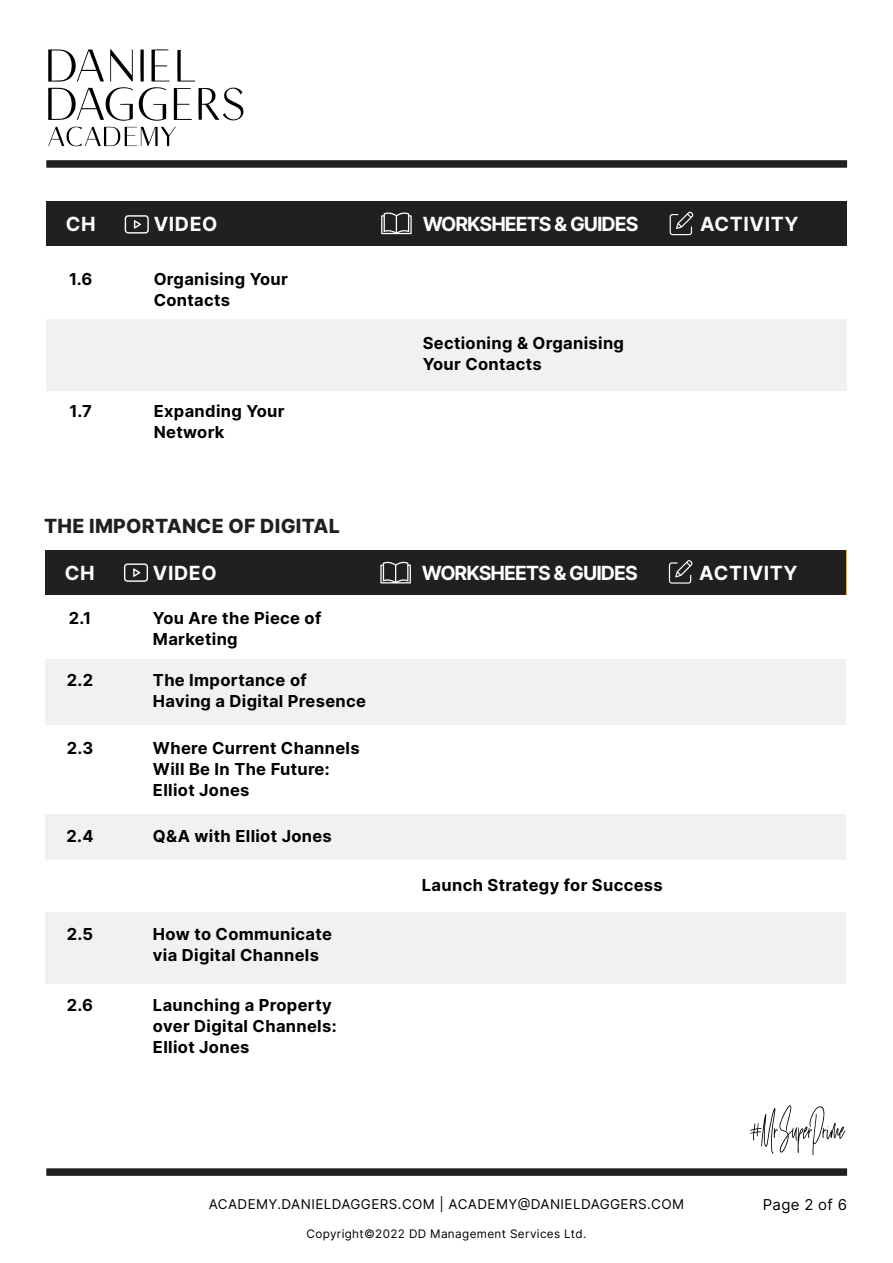
<style>
.page{position:relative;width:893px;height:1263px;background:#fff}
.page>*{position:absolute;margin:0;border:0;box-sizing:border-box;transform-origin:0 0}
.t1{font:700 19.5px "Inter";letter-spacing:-.05em;color:#fff}
.t2{font:800 19.5px "Inter";letter-spacing:.015em;color:#221f20}
.t3{font:700 19.5px "Inter";letter-spacing:.03em;color:#fff}
.t4{font:700 16.5px/21px "Inter";letter-spacing:.02em;color:#000}
.t5{font:15px "Inter";letter-spacing:.02em;color:#000}
.t6{font:13.5px "Inter";letter-spacing:.03em;color:#000}
.t7{font:11.7px "Inter";letter-spacing:.03em;color:#000}
</style>
<div class="page">
<div style="left:46px;top:319px;width:801px;height:72px;background:#f2f1ef"></div>
<div style="left:46px;top:201px;width:801px;height:45px;background:#221f20"></div>
<svg style="left:750px;top:1105px;width:95px;height:50px"></svg>
<svg style="left:48px;top:49px;width:196px;height:97px"></svg>
<div style="left:46px;top:160px;width:801px;height:8px;background:#221f20"></div>
<div style="left:46px;top:1168px;width:801px;height:8px;background:#221f20"></div>
<svg style="left:670px;top:211px;width:23px;height:24px"></svg>
<svg style="left:381px;top:212px;width:31px;height:22px"></svg>
<svg style="left:125px;top:215px;width:24px;height:19px"></svg>
<div style="left:46px;top:550px;width:800px;height:44px;background:#221f20"></div>
<div style="left:46px;top:660px;width:800px;height:65px;background:#f2f1ef"></div>
<div style="left:46px;top:814px;width:800px;height:46px;background:#f2f1ef"></div>
<div style="left:46px;top:912px;width:800px;height:71px;background:#f2f1ef"></div>
<svg style="left:669px;top:560px;width:24px;height:24px"></svg>
<svg style="left:380px;top:561px;width:31px;height:22px"></svg>
<svg style="left:124px;top:563px;width:24px;height:19px"></svg>
<p class="t1" style="left:66px;top:210px;width:31px">CH</p>
<p class="t1" style="left:154px;top:210px;width:65px">VIDEO</p>
<p class="t1" style="left:423px;top:210px;width:217px">WORKSHEETS &amp; GUIDES</p>
<p class="t3" style="left:700px;top:210px;width:100px">ACTIVITY</p>
<p class="t4" style="left:69px;top:268px;width:25px">1.6</p>
<p class="t4" style="left:154px;top:268px;width:136px">Organising Your<br>Contacts</p>
<p class="t4" style="left:70px;top:400px;width:24px">1.7</p>
<p class="t4" style="left:154px;top:400px;width:132px">Expanding Your<br>Network</p>
<p class="t4" style="left:423px;top:332px;width:203px">Sectioning &amp; Organising<br>Your Contacts</p>
<p class="t2" style="left:44px;top:511px;width:297px">THE IMPORTANCE OF DIGITAL</p>
<p class="t1" style="left:65px;top:559px;width:31px">CH</p>
<p class="t1" style="left:153px;top:559px;width:65px">VIDEO</p>
<p class="t1" style="left:422px;top:559px;width:217px">WORKSHEETS &amp; GUIDES</p>
<p class="t3" style="left:699px;top:559px;width:100px">ACTIVITY</p>
<p class="t4" style="left:69px;top:607px;width:24px">2.1</p>
<p class="t4" style="left:153px;top:607px;width:170px">You Are the Piece of<br>Marketing</p>
<p class="t4" style="left:67px;top:669px;width:28px">2.2</p>
<p class="t4" style="left:67px;top:737px;width:28px">2.3</p>
<p class="t4" style="left:66px;top:825px;width:29px">2.4</p>
<p class="t4" style="left:153px;top:669px;width:215px">The Importance of<br>Having a Digital Presence</p>
<p class="t4" style="left:153px;top:737px;width:208px">Where Current Channels<br>Will Be In The Future:<br>Elliot Jones</p>
<p class="t4" style="left:153px;top:825px;width:180px">Q&amp;A with Elliot Jones</p>
<p class="t4" style="left:67px;top:923px;width:28px">2.5</p>
<p class="t4" style="left:153px;top:923px;width:181px">How to Communicate via Digital Channels</p>
<p class="t4" style="left:153px;top:994px;width:185px">Launching a Property over Digital Channels:<br>Elliot Jones</p>
<p class="t4" style="left:67px;top:994px;width:28px">2.6</p>
<p class="t4" style="left:422px;top:874px;width:242px">Launch Strategy for Success</p>
<p class="t6" style="left:209px;top:1194px;width:477px">ACADEMY.DANIELDAGGERS.COM | ACADEMY@DANIELDAGGERS.COM</p>
<p class="t7" style="left:307px;top:1225px;width:281px">Copyright©2022 DD Management Services Ltd.</p>
<p class="t5" style="left:763px;top:1194px;width:86px">Page 2 of 6</p>
</div>
